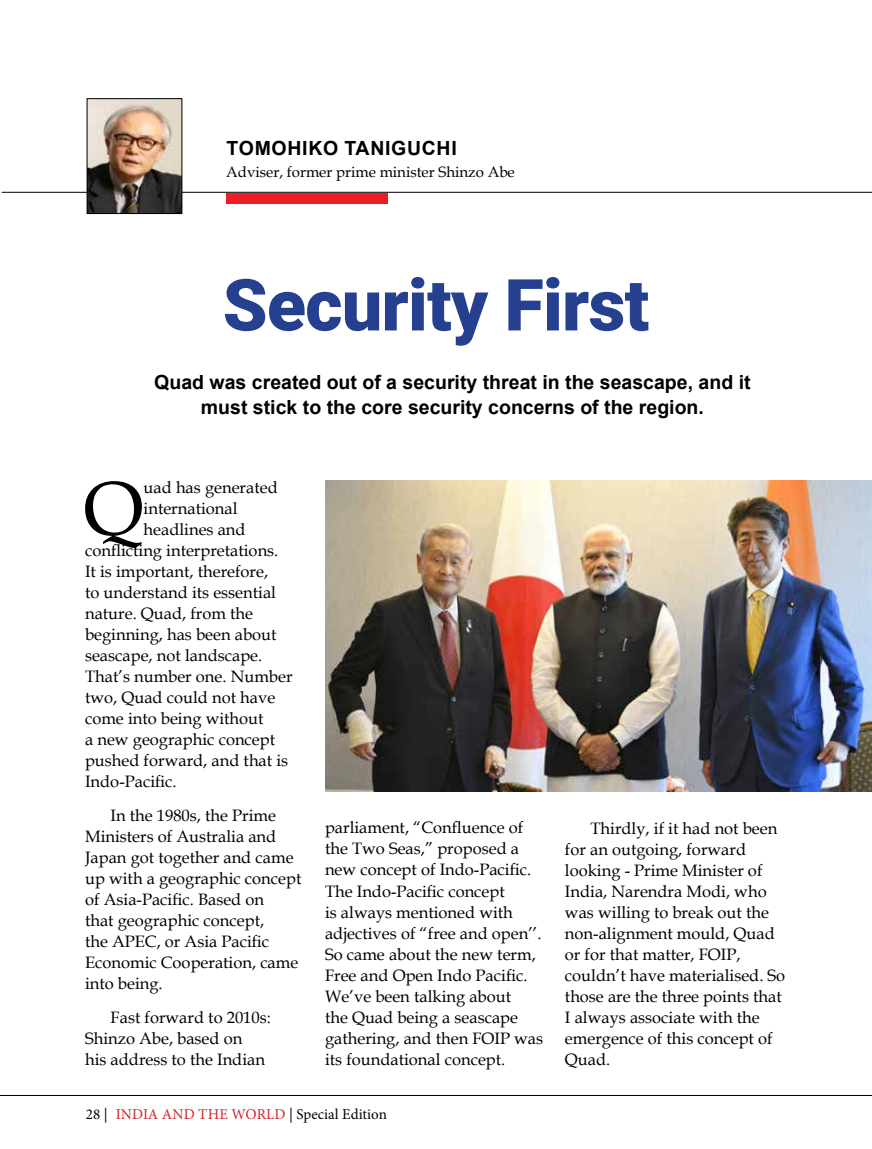
<style>
.page{position:relative;width:872px;height:1149px;background:#fff}
.page>*{position:absolute;margin:0;border:0;box-sizing:border-box;transform-origin:0 0}
.t1{font:76.65px "Book Antiqua";color:#000}
.t2{font:900 71.7px "Roboto";letter-spacing:-.01em;color:#25408f}
.t3{font:700 19.5px/25.5px "Arial";color:#000;text-align:center}
.t4{font:700 19.5px "Arial";letter-spacing:.035em;color:#000}
.t5{font:16.5px/21px "Book Antiqua";color:#000}
.t6{font:15px "Book Antiqua";color:#000}
.t7{font:15px "Minion Pro";letter-spacing:.005em;color:#000}
.s1{color:#d2232a}
</style>
<div class="page">
<hr style="left:0;top:1094px;width:872px;height:1px;background:#000">
<hr style="left:2px;top:192px;width:870px;height:1px;background:#000">
<div style="left:226px;top:193px;width:161px;height:10px;background:#ed1d24"></div>
<img style="left:89px;top:100px;width:91px;height:112px">
<div style="left:87px;top:98px;width:95px;height:116px;border:1px solid #000"></div>
<img style="left:325px;top:480px;width:547px;height:311px">
<p class="t4" style="left:227px;top:135px;width:232px">TOMOHIKO TANIGUCHI</p>
<p class="t6" style="left:226px;top:162px;width:290px">Adviser, former prime minister Shinzo Abe</p>
<h2 class="t2" style="left:223px;top:254px;width:428px">Security First</h2>
<p class="t3" style="left:154px;top:369px;width:598px">Quad was created out of a security threat in the seascape, and it must stick to the core security concerns of the region.</p>
<h1 class="t1" style="left:83px;top:455px;width:62px">Q</h1>
<p class="t5" style="left:144px;top:476px;width:136px">uad has generated</p>
<p class="t5" style="left:144px;top:497px;width:95px">international</p>
<p class="t5" style="left:144px;top:518px;width:104px">headlines and</p>
<p class="t5" style="left:85px;top:539px;width:195px">conflicting interpretations.</p>
<p class="t5" style="left:85px;top:560px;width:185px">It is important, therefore,</p>
<p class="t5" style="left:85px;top:581px;width:192px">to understand its essential</p>
<p class="t5" style="left:85px;top:602px;width:169px">nature. Quad, from the</p>
<p class="t5" style="left:85px;top:623px;width:193px">beginning, has been about</p>
<p class="t5" style="left:85px;top:644px;width:179px">seascape, not landscape.</p>
<p class="t5" style="left:85px;top:665px;width:209px">That’s number one. Number</p>
<p class="t5" style="left:85px;top:686px;width:192px">two, Quad could not have</p>
<p class="t5" style="left:85px;top:707px;width:180px">come into being without</p>
<p class="t5" style="left:85px;top:728px;width:192px">a new geographic concept</p>
<p class="t5" style="left:85px;top:749px;width:205px">pushed forward, and that is</p>
<p class="t5" style="left:85px;top:770px;width:93px">Indo-Pacific.</p>
<p class="t5" style="left:85px;top:804px;width:218px;text-indent:26px">In the 1980s, the Prime<br>Ministers of Australia and<br>Japan got together and came up with a geographic concept of Asia-Pacific. Based on<br>that geographic concept,<br>the APEC, or Asia Pacific<br>Economic Cooperation, came into being.</p>
<p class="t5" style="left:85px;top:1006px;width:187px;text-indent:26px">Fast forward to 2010s:<br>Shinzo Abe, based on<br>his address to the Indian</p>
<p class="t5" style="left:325px;top:816px;width:220px">parliament, “Confluence of the Two Seas,” proposed a new concept of Indo-Pacific.<br>The Indo-Pacific concept<br>is always mentioned with adjectives of “free and open’’.<br>So came about the new term,<br>Free and Open Indo Pacific.<br>We’ve been talking about<br>the Quad being a seascape gathering, and then FOIP was its foundational concept.</p>
<p class="t5" style="left:565px;top:816px;width:222px;text-indent:26px">Thirdly, if it had not been for an outgoing, forward looking - Prime Minister of<br>India, Narendra Modi, who was willing to break out the non-alignment mould, Quad or for that matter, FOIP, couldn’t have materialised. So those are the three points that<br>I always associate with the emergence of this concept of<br>Quad.</p>
<p class="t7" style="left:86px;top:1104px;width:303px">28 | <span class="s1">INDIA AND THE WORLD</span> | Special Edition</p>
</div>
